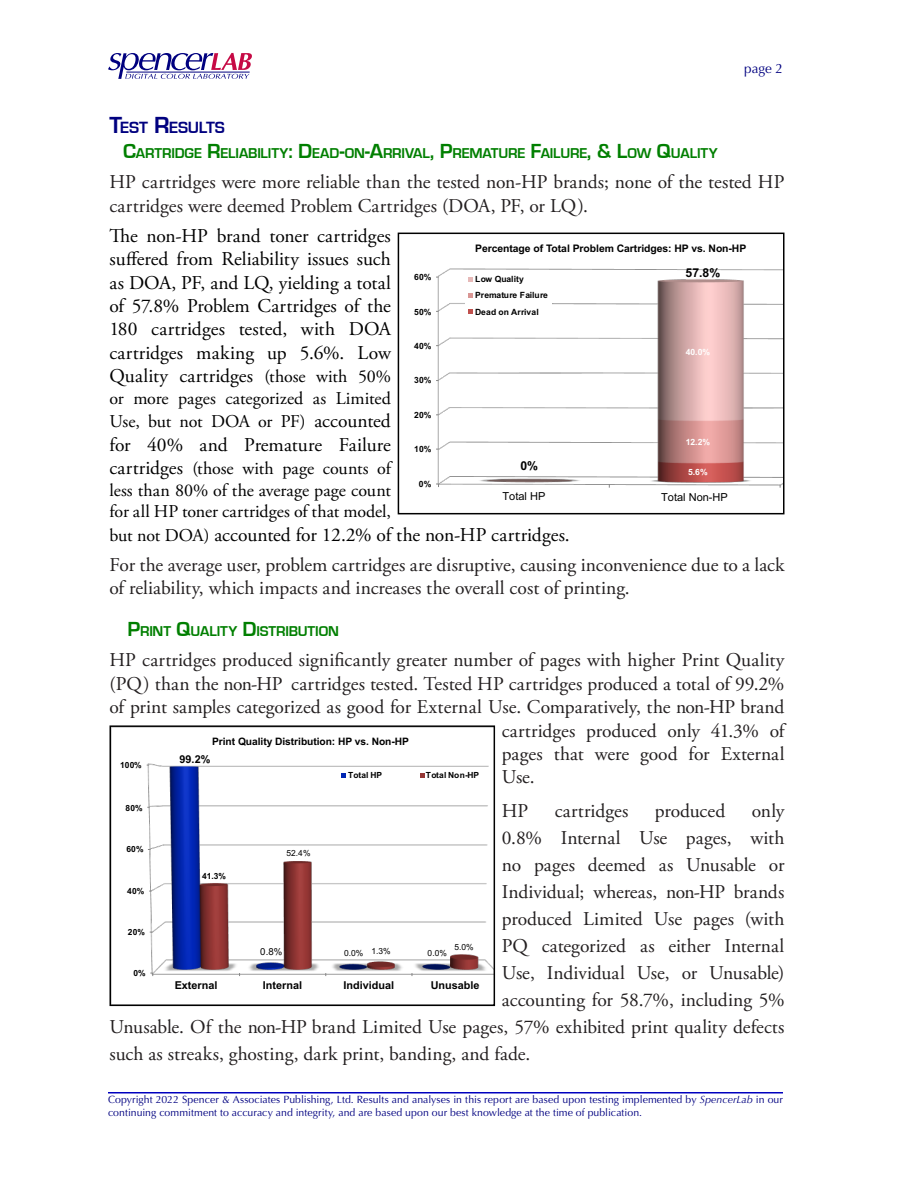
<style>
.page{position:relative;width:918px;height:1188px;background:#fff}
.page>*{position:absolute;margin:0;border:0;box-sizing:border-box;transform-origin:0 0}
.t1{font:19.5px/23.4px "Adobe Garamond Pro";letter-spacing:-.005em;color:#231f20}
.t2{font:19.5px/23.4px "Adobe Garamond Pro";color:#000;text-align:justify}
.t3{font:18px/21.6px "Adobe Garamond Pro";color:#000}
.t4{font:700 16.8px "Eurostile";letter-spacing:-.015em;color:#00007f}
.t5{font:700 14.7px "Eurostile";letter-spacing:-.005em;color:#007f00}
.t6{font:13.5px "Optima";color:#000080}
.t7{font:700 12.3px "Arial";color:#000}
.t8{font:10.95px "Arial";color:#000}
.t9{font:700 10.8px "Arial";color:#000}
.t10{font:10.5px/12.6px "Optima";letter-spacing:.005em;color:#000080}
.t11{font:700 10.35px "Arial";letter-spacing:-.005em;color:#000}
.t12{font:700 10.2px "Arial";letter-spacing:-.005em;color:#000}
.t13{font:9.6px "Arial";color:#000}
.t14{font:700 8.55px/16.2px "Arial";letter-spacing:.015em;color:#000}
.t15{font:700 8.55px "Arial";color:#fff}
.t16{font:700 8.4px "Arial";letter-spacing:.015em;color:#000}
.t17{font:8.4px "Arial";color:#000}
.s1{font-size:24px}
.s2{font-size:21px}
.s3{font-size:18px}
.s4{font-size:19.5px}
.s5{font-size:18px;color:#000}
.s6{color:#000}
.s7{font-style:italic}
</style>
<div class="page">
<hr style="left:108px;top:1092px;width:675px;height:2px;background:#0000bf">
<svg style="left:108px;top:53px;width:144px;height:26px"></svg>
<img style="left:436px;top:268px;width:345px;height:220px">
<div style="left:465px;top:271px;width:86px;height:49px;background:#fff"></div>
<svg style="left:469px;top:277px;width:4px;height:5px"></svg>
<svg style="left:469px;top:293px;width:4px;height:5px"></svg>
<svg style="left:469px;top:309px;width:4px;height:5px"></svg>
<div style="left:398px;top:233px;width:386px;height:281px;border:2px solid #000"></div>
<img style="left:146px;top:763px;width:346px;height:213px">
<svg style="left:342px;top:773px;width:4px;height:4px"></svg>
<svg style="left:420px;top:773px;width:4px;height:4px"></svg>
<div style="left:110px;top:725px;width:385px;height:281px;border:2px solid #000"></div>
<p class="t6" style="left:744px;top:60px;width:40px">page 2</p>
<p class="t4" style="left:110px;top:118px;width:117px"><span class="s1">T</span>EST <span class="s1">R</span>ESULTS</p>
<p class="t5" style="left:123px;top:145px;width:596px"><span class="s2">C</span>ARTRIDGE <span class="s2">R</span>ELIABILITY<span class="s2">: D</span>EAD<span class="s2">-</span>ON<span class="s2">-A</span>RRIVAL<span class="s2">, P</span>REMATURE <span class="s2">F</span>AILURE<span class="s2">, &amp; L</span>OW <span class="s2">Q</span>UALITY</p>
<p class="t1" style="left:110px;top:171px;width:676px">HP cartridges were more reliable than the tested non-HP brands; none of the tested HP cartridges were deemed Problem Cartridges (DOA, PF, or LQ).</p>
<p class="t2" style="left:110px;top:225px;width:283px">The non-HP brand toner cartridges suffered from Reliability issues such as DOA, PF, and LQ, yielding a total of 57.8% Problem Cartridges of the 180 cartridges tested, with DOA cartridges making up 5.6%. Low Quality cartridges <span class="s3">(those with 50%</span></p>
<p class="t3" style="left:110px;top:387px;width:283px;line-height:23.4px">or more pages categorized as Limited<br>Use, but not DOA or PF) <span class="s4">accounted</span></p>
<p class="t2" style="left:110px;top:433px;width:283px">for 40% and Premature Failure</p>
<p class="t3" style="left:110px;top:458px;width:283px;text-align:justify"><span class="s4">cartridges</span> (those with page counts of less than 80% of the average page count for all HP toner cartridges of that model,</p>
<p class="t1" style="left:110px;top:520px;width:677px;line-height:30.2px"><span class="s5">but not DOA)</span> <span class="s6">accounted for 12.2% of the non-HP cartridges.<br></span>For the average user, problem cartridges are disruptive, causing inconvenience due to a lack</p>
<p class="t1" style="left:110px;top:577px;width:522px">of reliability, which impacts and increases the overall cost of printing.</p>
<p class="t5" style="left:128px;top:623px;width:213px"><span class="s2">P</span>RINT <span class="s2">Q</span>UALITY <span class="s2">D</span>ISTRIBUTION</p>
<p class="t1" style="left:110px;top:649px;width:676px">HP cartridges produced significantly greater number of pages with higher Print Quality</p>
<p class="t1" style="left:110px;top:673px;width:676px">(PQ) than the non-HP cartridges tested. Tested HP cartridges produced a total of 99.2%</p>
<p class="t1" style="left:110px;top:696px;width:677px">of print samples categorized as good for External Use. Comparatively, the non-HP brand</p>
<p class="t1" style="left:502px;top:719px;width:284px">cartridges produced only 41.3% of</p>
<p class="t1" style="left:502px;top:743px;width:284px">pages that were good for External</p>
<p class="t1" style="left:502px;top:766px;width:35px">Use.</p>
<p class="t1" style="left:502px;top:800px;width:28px">HP</p>
<p class="t1" style="left:555px;top:800px;width:75px">cartridges</p>
<p class="t1" style="left:655px;top:800px;width:72px">produced</p>
<p class="t1" style="left:752px;top:800px;width:34px">only</p>
<p class="t1" style="left:502px;top:827px;width:284px">0.8% Internal Use pages, with</p>
<p class="t1" style="left:502px;top:854px;width:284px">no pages deemed as Unusable or</p>
<p class="t1" style="left:502px;top:881px;width:284px">Individual; whereas, non-HP brands</p>
<p class="t1" style="left:502px;top:908px;width:284px">produced Limited Use pages (with</p>
<p class="t1" style="left:502px;top:935px;width:284px">PQ categorized as either Internal</p>
<p class="t1" style="left:502px;top:962px;width:284px">Use, Individual Use, or Unusable)</p>
<p class="t1" style="left:502px;top:989px;width:284px">accounting for 58.7%, including 5%</p>
<p class="t1" style="left:110px;top:1016px;width:677px">Unusable. Of the non-HP brand Limited Use pages, 57% exhibited print quality defects</p>
<p class="t1" style="left:110px;top:1043px;width:422px">such as streaks, ghosting, dark print, banding, and fade.</p>
<p class="t11" style="left:475px;top:241px;width:273px">Percentage of Total Problem Cartridges: HP vs. Non-HP</p>
<p class="t14" style="left:475px;top:271px;width:74px">Low Quality<br>Premature Failure<br>Dead on Arrival</p>
<p class="t7" style="left:686px;top:264px;width:36px">57.8%</p>
<p class="t14" style="left:414px;top:269px;width:19px">60%</p>
<p class="t14" style="left:414px;top:304px;width:19px">50%</p>
<p class="t14" style="left:414px;top:338px;width:19px">40%</p>
<p class="t15" style="left:686px;top:346px;width:26px">40.0%</p>
<p class="t14" style="left:414px;top:372px;width:19px">30%</p>
<p class="t14" style="left:414px;top:407px;width:19px">20%</p>
<p class="t15" style="left:686px;top:435px;width:26px">12.2%</p>
<p class="t14" style="left:414px;top:441px;width:19px">10%</p>
<p class="t7" style="left:520px;top:457px;width:19px">0%</p>
<p class="t15" style="left:688px;top:466px;width:21px">5.6%</p>
<p class="t14" style="left:419px;top:476px;width:14px">0%</p>
<p class="t8" style="left:503px;top:489px;width:44px">Total HP</p>
<p class="t8" style="left:661px;top:489px;width:68px">Total Non-HP</p>
<p class="t12" style="left:212px;top:734px;width:198px">Print Quality Distribution: HP vs. Non-HP</p>
<p class="t16" style="left:348px;top:769px;width:35px">Total HP</p>
<p class="t16" style="left:426px;top:769px;width:55px">Total Non-HP</p>
<p class="t9" style="left:180px;top:752px;width:32px">99.2%</p>
<p class="t16" style="left:120px;top:760px;width:23px">100%</p>
<p class="t16" style="left:126px;top:802px;width:19px">80%</p>
<p class="t16" style="left:126px;top:843px;width:19px">60%</p>
<p class="t17" style="left:287px;top:848px;width:25px">52.4%</p>
<p class="t16" style="left:202px;top:870px;width:25px">41.3%</p>
<p class="t16" style="left:127px;top:885px;width:19px">40%</p>
<p class="t16" style="left:128px;top:927px;width:19px">20%</p>
<p class="t17" style="left:455px;top:941px;width:21px">5.0%</p>
<p class="t13" style="left:260px;top:945px;width:23px">0.8%</p>
<p class="t17" style="left:344px;top:947px;width:21px">0.0%</p>
<p class="t17" style="left:428px;top:947px;width:21px">0.0%</p>
<p class="t17" style="left:372px;top:945px;width:21px">1.3%</p>
<p class="t16" style="left:133px;top:968px;width:14px">0%</p>
<p class="t9" style="left:175px;top:978px;width:44px">External</p>
<p class="t9" style="left:263px;top:978px;width:41px">Internal</p>
<p class="t9" style="left:344px;top:978px;width:52px">Individual</p>
<p class="t9" style="left:431px;top:978px;width:50px">Unusable</p>
<p class="t10" style="left:108px;top:1094px;width:676px">Copyright 2022 Spencer &amp; Associates Publishing, Ltd. Results and analyses in this report are based upon testing implemented by <span class="s7">SpencerLab</span> in our continuing commitment to accuracy and integrity, and are based upon our best knowledge at the time of publication.</p>
</div>
